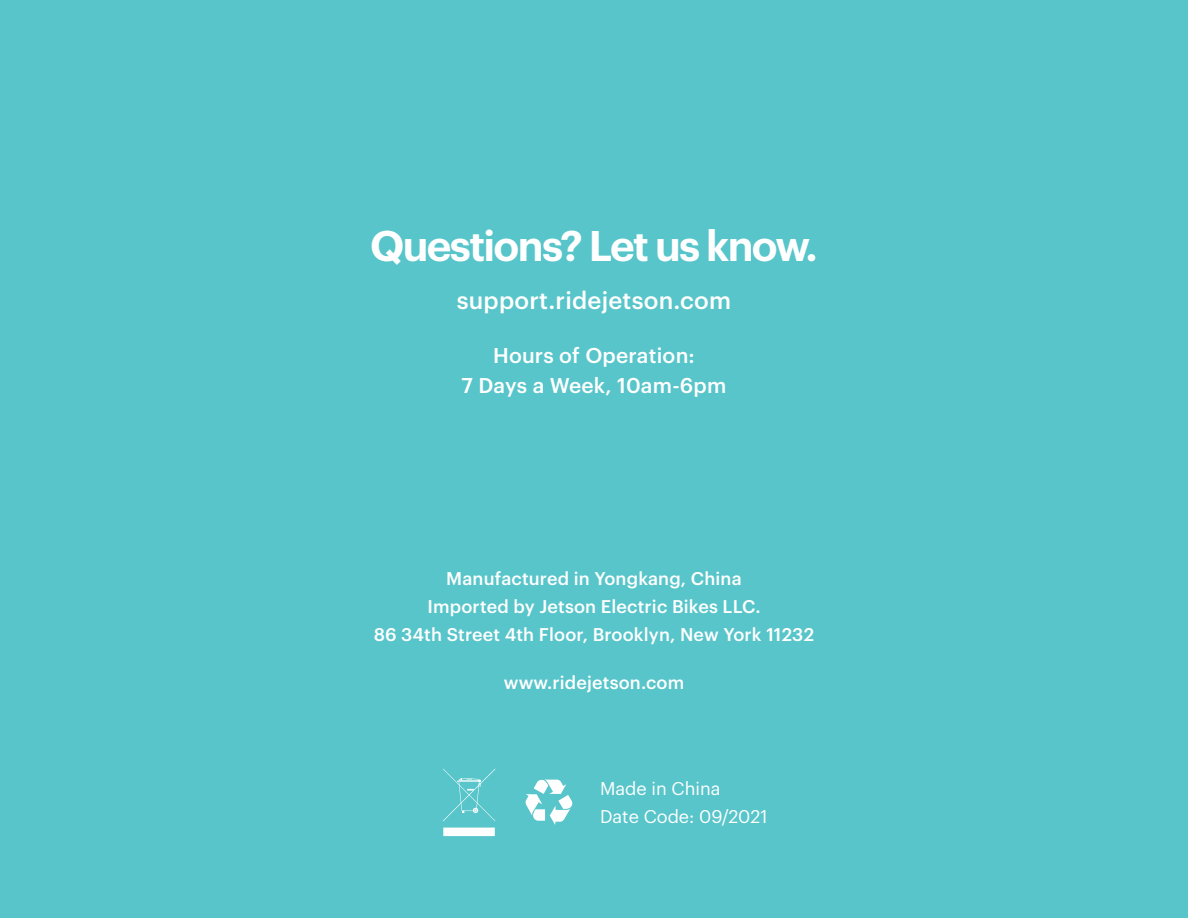
<style>
.page{position:relative;width:1188px;height:918px;background:#57c5ca}
.page>*{position:absolute;margin:0;border:0;box-sizing:border-box;transform-origin:0 0}
.t1{font:600 42px "Graphik";letter-spacing:-.04em;color:#fff}
.t2{font:500 24px "Graphik";letter-spacing:.01em;color:#fff}
.t3{font:500 21px "Graphik";letter-spacing:.01em;color:#fff}
.t4{font:500 18px "Graphik";letter-spacing:.01em;color:#fff}
.t5{font:18px "Graphik";color:#fff}
</style>
<div class="page">
<svg style="left:525px;top:779px;width:48px;height:46px"></svg>
<div style="left:443px;top:828px;width:52px;height:8px;background:#fff"></div>
<svg style="left:443px;top:769px;width:52px;height:52px"></svg>
<p class="t1" style="left:370px;top:214px;width:449px">Questions? Let us know.</p>
<p class="t2" style="left:457px;top:282px;width:276px">support.ridejetson.com</p>
<p class="t3" style="left:493px;top:340px;width:203px">Hours of Operation:</p>
<p class="t3" style="left:462px;top:370px;width:266px">7 Days a Week, 10am-6pm</p>
<p class="t4" style="left:446px;top:565px;width:297px">Manufactured in Yongkang, China</p>
<p class="t4" style="left:427px;top:593px;width:335px">Imported by Jetson Electric Bikes LLC.</p>
<p class="t4" style="left:374px;top:621px;width:442px">86 34th Street 4th Floor, Brooklyn, New York 11232</p>
<p class="t4" style="left:504px;top:669px;width:182px">www.ridejetson.com</p>
<p class="t5" style="left:600px;top:775px;width:122px">Made in China</p>
<p class="t5" style="left:600px;top:803px;width:169px">Date Code: 09/2021</p>
</div>
